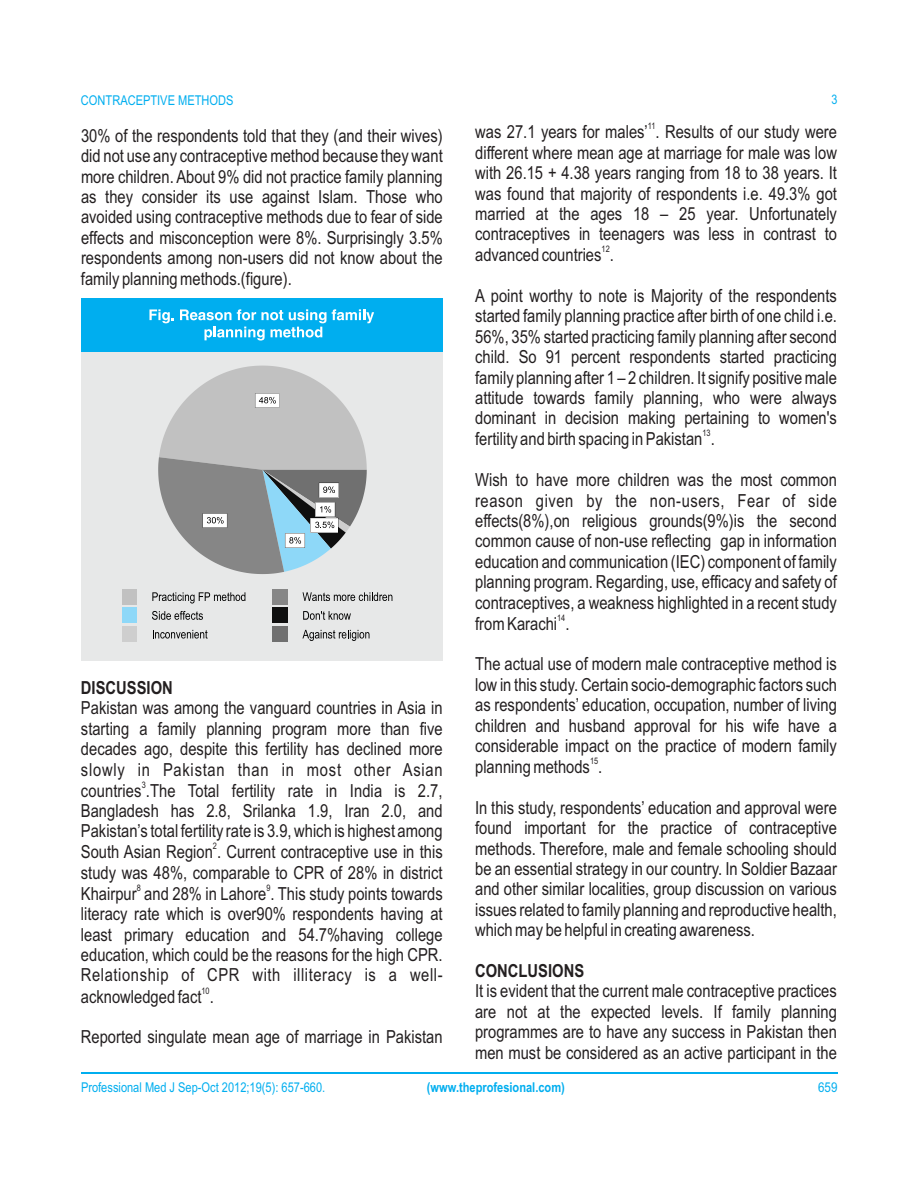
<style>
.page{position:relative;width:918px;height:1188px;background:#fff}
.page>*{position:absolute;margin:0;border:0;box-sizing:border-box;transform-origin:0 0}
.t1{font:18px/20.4px "Arial Narrow";color:#231f20}
.t2{font:18px "Arial Narrow";letter-spacing:.04em;color:#231f20}
.t3{font:700 18px "Arial Narrow";color:#231f20}
.t4{font:13.5px "Arial Narrow";color:#00aeef}
.t5{font:700 13.5px "Arial Narrow";color:#00aeef}
.t6{font:13.5px "Arial Narrow";color:#00aeef;scale:1.04 1}
.t7{font:13.2px "Arial Narrow";color:#00aeef}
.t8{font:9px "Arial Narrow";color:#231f20}
</style>
<div class="page">
<hr style="left:81px;top:1072px;width:756px;height:2px;background:#00aeef">
<div style="left:81px;top:352px;width:362px;height:309px;background:#e7e8e8"></div>
<div style="left:81px;top:298px;width:362px;height:54px;background:#00aeef"></div>
<svg style="left:149px;top:309px;width:25px;height:14px"></svg>
<svg style="left:180px;top:309px;width:194px;height:32px"></svg>
<svg style="left:158px;top:366px;width:209px;height:208px"></svg>
<div style="left:122px;top:589px;width:15px;height:15px;background:#c1c1c1"></div>
<svg style="left:152px;top:592px;width:93px;height:12px"></svg>
<div style="left:272px;top:589px;width:15px;height:15px;background:#868686"></div>
<svg style="left:303px;top:592px;width:89px;height:9px"></svg>
<div style="left:122px;top:608px;width:15px;height:15px;background:#8ed8f8"></div>
<svg style="left:152px;top:611px;width:51px;height:9px"></svg>
<div style="left:272px;top:608px;width:15px;height:15px;background:#0f0f0f"></div>
<svg style="left:303px;top:611px;width:48px;height:9px"></svg>
<div style="left:122px;top:626px;width:15px;height:16px;background:#cecece"></div>
<svg style="left:153px;top:630px;width:55px;height:9px"></svg>
<div style="left:272px;top:626px;width:15px;height:16px;background:#707070"></div>
<svg style="left:302px;top:630px;width:67px;height:11px"></svg>
<p class="t4" style="left:81px;top:95px;width:154px">CONTRACEPTIVE METHODS</p>
<p class="t7" style="left:832px;top:94px;width:8px">3</p>
<p class="t8" style="left:648px;top:123px;width:9px">11</p>
<p class="t1" style="left:81px;top:127px;width:363px">30% of the respondents told that they (and their wives)</p>
<p class="t1" style="left:475px;top:123px;width:363px">was 27.1 years for males’ . Results of our study were</p>
<p class="t1" style="left:81px;top:147px;width:363px">did not use any contraceptive method becausethey want</p>
<p class="t1" style="left:475px;top:144px;width:363px">different where mean age at marriage for male was low</p>
<p class="t1" style="left:81px;top:168px;width:363px">more children. About 9% did not practice family planning</p>
<p class="t1" style="left:475px;top:164px;width:363px">with 26.15 + 4.38 years ranging from 18 to 38 years. It</p>
<p class="t1" style="left:81px;top:188px;width:17px">as</p>
<p class="t1" style="left:475px;top:185px;width:363px">was found that majority of respondents i.e. 49.3% got</p>
<p class="t1" style="left:81px;top:188px;width:363px;text-align:right">they consider its use against Islam. Those who avoided using contraceptive methods due to fear of side</p>
<p class="t1" style="left:475px;top:205px;width:363px">married at the ages 18 – 25 year. Unfortunately</p>
<p class="t1" style="left:81px;top:229px;width:363px">effects and misconception were 8%. Surprisingly 3.5%</p>
<p class="t1" style="left:475px;top:225px;width:363px">contraceptives in teenagers was less in contrast to</p>
<p class="t8" style="left:602px;top:246px;width:10px">12</p>
<p class="t1" style="left:475px;top:246px;width:140px">advanced countries .</p>
<p class="t1" style="left:81px;top:249px;width:363px">respondents among non-users did not know about the family planning methods.(figure).</p>
<p class="t1" style="left:475px;top:287px;width:363px;text-align:justify">A point worthy to note is Majority of the respondents started family planning practice after birth of one child i.e.<br>56%, 35% started practicing family planning after second child. So 91 percent respondents started practicing family planning after 1 – 2 children. It signify positive male attitude towards family planning, who were always dominant in decision making pertaining to women's</p>
<p class="t8" style="left:702px;top:430px;width:10px">13</p>
<p class="t1" style="left:475px;top:431px;width:241px">fertility and birth spacing in Pakistan .</p>
<p class="t1" style="left:475px;top:471px;width:363px;text-align:justify">Wish to have more children was the most common reason given by the non-users, Fear of side effects(8%),on religious grounds(9%)is the second common cause of non-use reflecting gap in information education and communication (IEC) component of family planning program. Regarding, use, efficacy and safety of contraceptives, a weakness highlighted in a recent study</p>
<p class="t8" style="left:557px;top:614px;width:10px">14</p>
<p class="t1" style="left:475px;top:615px;width:96px">from Karachi .</p>
<p class="t1" style="left:475px;top:656px;width:363px">The actual use of modern male contraceptive method is</p>
<p class="t3" style="left:81px;top:681px;width:93px">DISCUSSION</p>
<p class="t1" style="left:475px;top:676px;width:363px">low in this study. Certain socio-demographic factors such</p>
<p class="t1" style="left:81px;top:699px;width:363px">Pakistan was among the vanguard countries in Asia in</p>
<p class="t1" style="left:475px;top:696px;width:363px">as respondents’ education, occupation, number of living</p>
<p class="t1" style="left:81px;top:720px;width:68px">starting a</p>
<p class="t1" style="left:475px;top:717px;width:363px">children and husband approval for his wife have a</p>
<p class="t1" style="left:81px;top:720px;width:363px;text-align:right">family planning program more than five<br>decades ago, despite this fertility has declined more</p>
<p class="t1" style="left:475px;top:737px;width:363px">considerable impact on the practice of modern family</p>
<p class="t8" style="left:590px;top:757px;width:10px">15</p>
<p class="t2" style="left:81px;top:762px;width:363px">slowly in Pakistan than in most other Asian</p>
<p class="t1" style="left:475px;top:758px;width:129px">planning methods .</p>
<p class="t8" style="left:142px;top:781px;width:6px">3</p>
<p class="t1" style="left:81px;top:782px;width:363px">countries .The Total fertility rate in India is 2.7,<br>Bangladesh has 2.8, Srilanka 1.9,</p>
<p class="t1" style="left:475px;top:799px;width:363px">In this study, respondents’ education and approval were</p>
<p class="t1" style="left:81px;top:802px;width:363px;text-align:right">Iran 2.0, and<br>Pakistan’stotal fertility rate is 3.9, which is highest among</p>
<p class="t1" style="left:475px;top:819px;width:363px">found important for the practice of contraceptive</p>
<p class="t8" style="left:213px;top:843px;width:6px">2</p>
<p class="t1" style="left:475px;top:840px;width:363px">methods. Therefore, male and female schooling should be an essential strategy in our country. In Soldier Bazaar</p>
<p class="t1" style="left:81px;top:844px;width:363px">South Asian Region . Current contraceptive use in this</p>
<p class="t1" style="left:81px;top:864px;width:363px">study was 48%, comparable to CPR of 28% in district</p>
<p class="t8" style="left:137px;top:884px;width:6px">8</p>
<p class="t8" style="left:266px;top:884px;width:6px">9</p>
<p class="t1" style="left:81px;top:885px;width:363px">Khairpur and 28% in Lahore . This study points towards</p>
<p class="t1" style="left:475px;top:880px;width:363px">and other similar localities, group discussion on various issues related to family planning and reproductive health,</p>
<p class="t1" style="left:81px;top:905px;width:363px">literacy rate which is over90% respondents having at</p>
<p class="t1" style="left:475px;top:921px;width:281px">which may be helpful in creating awareness.</p>
<p class="t1" style="left:81px;top:926px;width:363px;text-align:justify">least primary education and 54.7%having college education, which could be the reasons for the high CPR.<br>Relationship of CPR with illiteracy is a well-</p>
<p class="t3" style="left:475px;top:964px;width:111px">CONCLUSIONS</p>
<p class="t8" style="left:202px;top:987px;width:10px">10</p>
<p class="t1" style="left:475px;top:983px;width:363px">It is evident that the current male contraceptive practices</p>
<p class="t1" style="left:81px;top:988px;width:134px">acknowledged fact .</p>
<p class="t1" style="left:475px;top:1003px;width:363px">are not at the expected levels. If family planning</p>
<p class="t1" style="left:81px;top:1028px;width:363px">Reported singulate mean age of marriage in Pakistan</p>
<p class="t1" style="left:475px;top:1023px;width:363px">programmes are to have any success in Pakistan then men must be considered as an active participant in the</p>
<p class="t4" style="left:81px;top:1082px;width:246px">Professional Med J Sep-Oct 2012;19(5): 657-660.</p>
<p class="t5" style="left:427px;top:1082px;width:140px">(www.theprofesional.com)</p>
<p class="t6" style="left:818px;top:1082px;width:20px">659</p>
</div>
